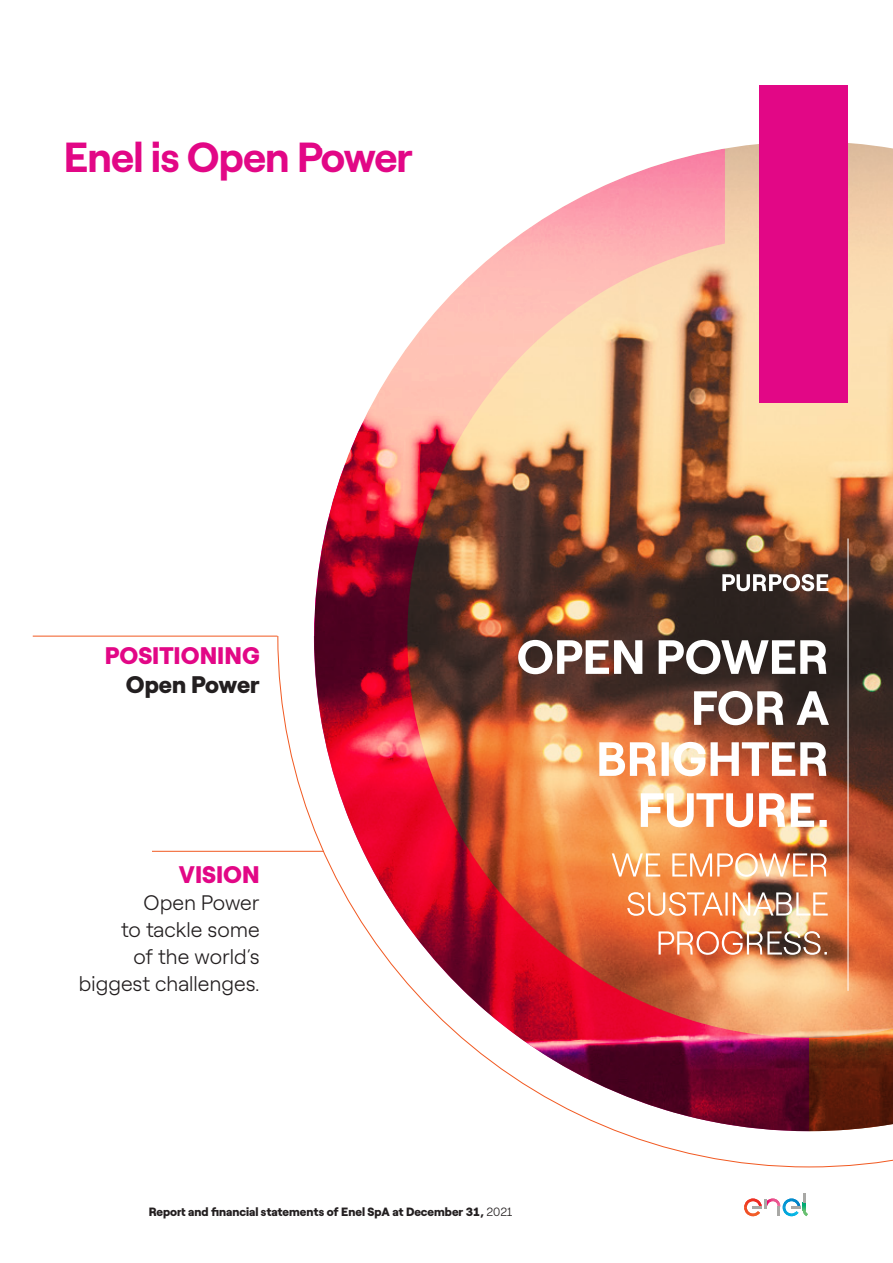
<style>
.page{position:relative;width:893px;height:1263px;background:#fff}
.page>*{position:absolute;margin:0;border:0;box-sizing:border-box;transform-origin:0 0}
.t1{font:700 42px "Roobert ENEL";letter-spacing:-.02em;color:#e20786}
.t2{font:900 24px "Roobert ENEL";color:#e20786}
.t3{font:900 24px "Roobert ENEL";color:#231f20}
.t4{font:300 21px/27px "Roobert ENEL";color:#231f20;text-align:right}
.t5{font:900 12px "Roobert ENEL";color:#231f20}
.s1{font-weight:300}
</style>
<div class="page">
<img style="left:729px;top:143px;width:164px;height:493px">
<svg style="left:809px;top:574px;width:19px;height:17px"></svg>
<svg style="left:809px;top:636px;width:84px;height:495px;background:#985639"></svg>
<img style="left:314px;top:148px;width:495px;height:983px">
<hr style="left:33px;top:636px;width:244px;height:1px;background:#f15921">
<hr style="left:152px;top:851px;width:172px;height:1px;background:#f15921">
<hr style="left:848px;top:538px;width:1px;height:453px;background:#fff">
<div style="left:759px;top:85px;width:89px;height:317px;background:#e20786"></div>
<svg style="left:744px;top:1193px;width:64px;height:23px"></svg>
<h1 class="t1" style="left:64px;top:124px;width:351px">Enel is Open Power</h1>
<h2 class="t2" style="left:105px;top:637px;width:156px">POSITIONING</h2>
<h2 class="t3" style="left:126px;top:666px;width:135px">Open Power</h2>
<h2 class="t2" style="left:179px;top:856px;width:82px">VISION</h2>
<h3 class="t4" style="left:79px;top:887px;width:183px">Open Power<br>to tackle some<br>of the world’s biggest challenges.</h3>
<p class="t5" style="left:149px;top:1202px;width:365px">Report and financial statements of Enel SpA at December 31, <span class="s1">2021</span></p>
</div>
